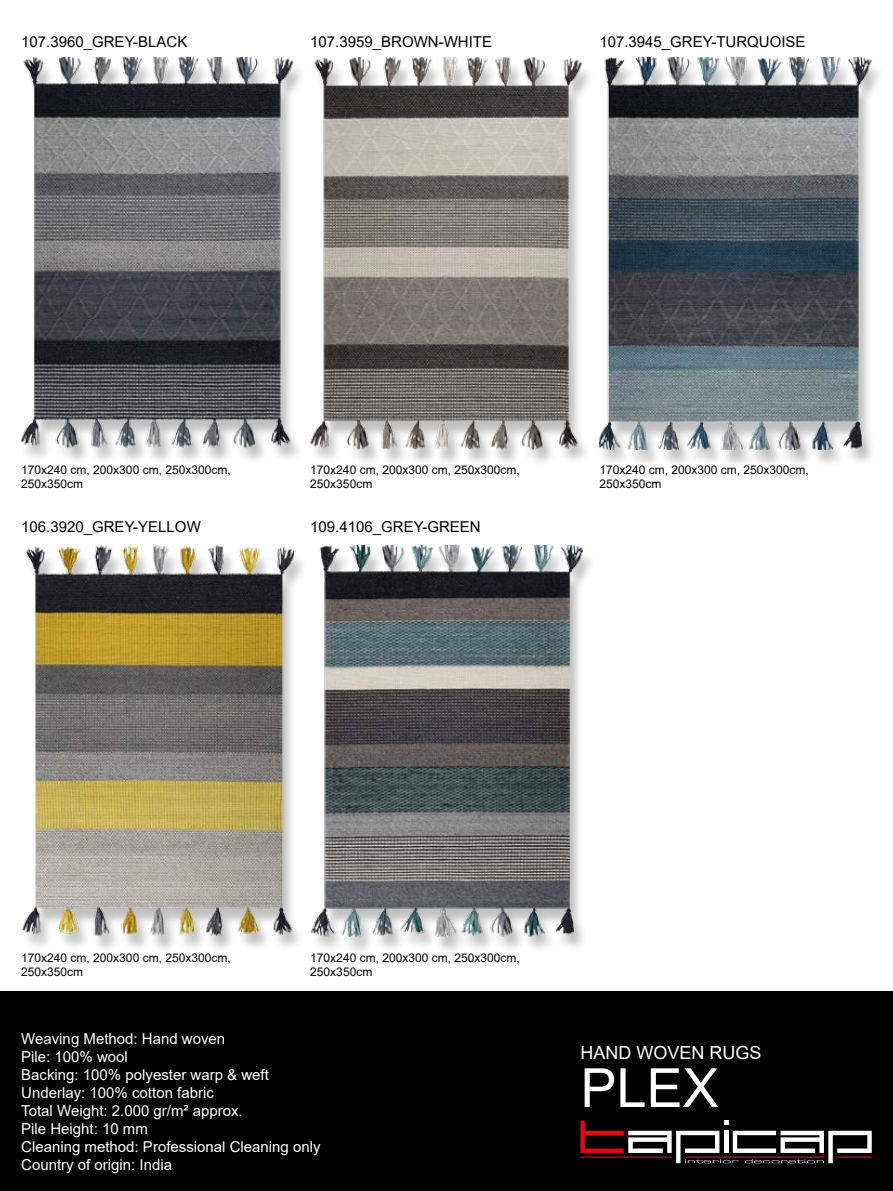
<style>
.page{position:relative;width:893px;height:1191px;background:#fff}
.page>*{position:absolute;margin:0;border:0;box-sizing:border-box;transform-origin:0 0}
.t1{font:54px "Arial";color:#fff}
.t2{font:18px "Arial";color:#fff}
.t3{font:15px/18px "Arial";color:#fff}
.t4{font:15px "Arial";color:#000}
.t5{font:12px/14.4px "Arial";color:#000}
</style>
<div class="page">
<div style="left:0;top:991px;width:893px;height:200px;background:#000"></div>
<svg style="left:580px;top:1120px;width:292px;height:43px"></svg>
<div style="left:22px;top:549px;width:286px;height:405px;background:#000;opacity:.25"></div>
<img style="left:22px;top:545px;width:272px;height:391px">
<div style="left:311px;top:548px;width:286px;height:407px;background:#000;opacity:.25"></div>
<img style="left:310px;top:545px;width:273px;height:391px">
<div style="left:598px;top:60px;width:287px;height:408px;background:#000;opacity:.25"></div>
<img style="left:599px;top:57px;width:273px;height:392px">
<div style="left:310px;top:61px;width:285px;height:406px;background:#000;opacity:.25"></div>
<img style="left:310px;top:57px;width:273px;height:392px">
<div style="left:20px;top:60px;width:287px;height:406px;background:#000;opacity:.25"></div>
<img style="left:21px;top:57px;width:273px;height:392px">
<p class="t4" style="left:21px;top:31px;width:168px">107.3960_GREY-BLACK</p>
<p class="t4" style="left:310px;top:31px;width:183px">107.3959_BROWN-WHITE</p>
<p class="t4" style="left:599px;top:31px;width:208px">107.3945_GREY-TURQUOISE</p>
<p class="t5" style="left:21px;top:462px;width:211px">170x240 cm, 200x300 cm, 250x300cm,<br>250x350cm</p>
<p class="t5" style="left:310px;top:462px;width:211px">170x240 cm, 200x300 cm, 250x300cm,<br>250x350cm</p>
<p class="t4" style="left:21px;top:516px;width:181px">106.3920_GREY-YELLOW</p>
<p class="t4" style="left:310px;top:516px;width:172px">109.4106_GREY-GREEN</p>
<p class="t5" style="left:599px;top:462px;width:211px">170x240 cm, 200x300 cm, 250x300cm,<br>250x350cm</p>
<p class="t5" style="left:21px;top:950px;width:211px">170x240 cm, 200x300 cm, 250x300cm,<br>250x350cm</p>
<p class="t5" style="left:310px;top:950px;width:211px">170x240 cm, 200x300 cm, 250x300cm,<br>250x350cm</p>
<p class="t3" style="left:21px;top:1029px;width:301px">Weaving Method: Hand woven<br>Pile: 100% wool<br>Backing: 100% polyester warp &amp; weft<br>Underlay: 100% cotton fabric<br>Total Weight: 2.000 gr/m² approx.<br>Pile Height: 10 mm<br>Cleaning method: Professional Cleaning only<br>Country of origin: India</p>
<h2 class="t2" style="left:580px;top:1040px;width:183px">HAND WOVEN RUGS</h2>
<h1 class="t1" style="left:580px;top:1050px;width:140px">PLEX</h1>
</div>
